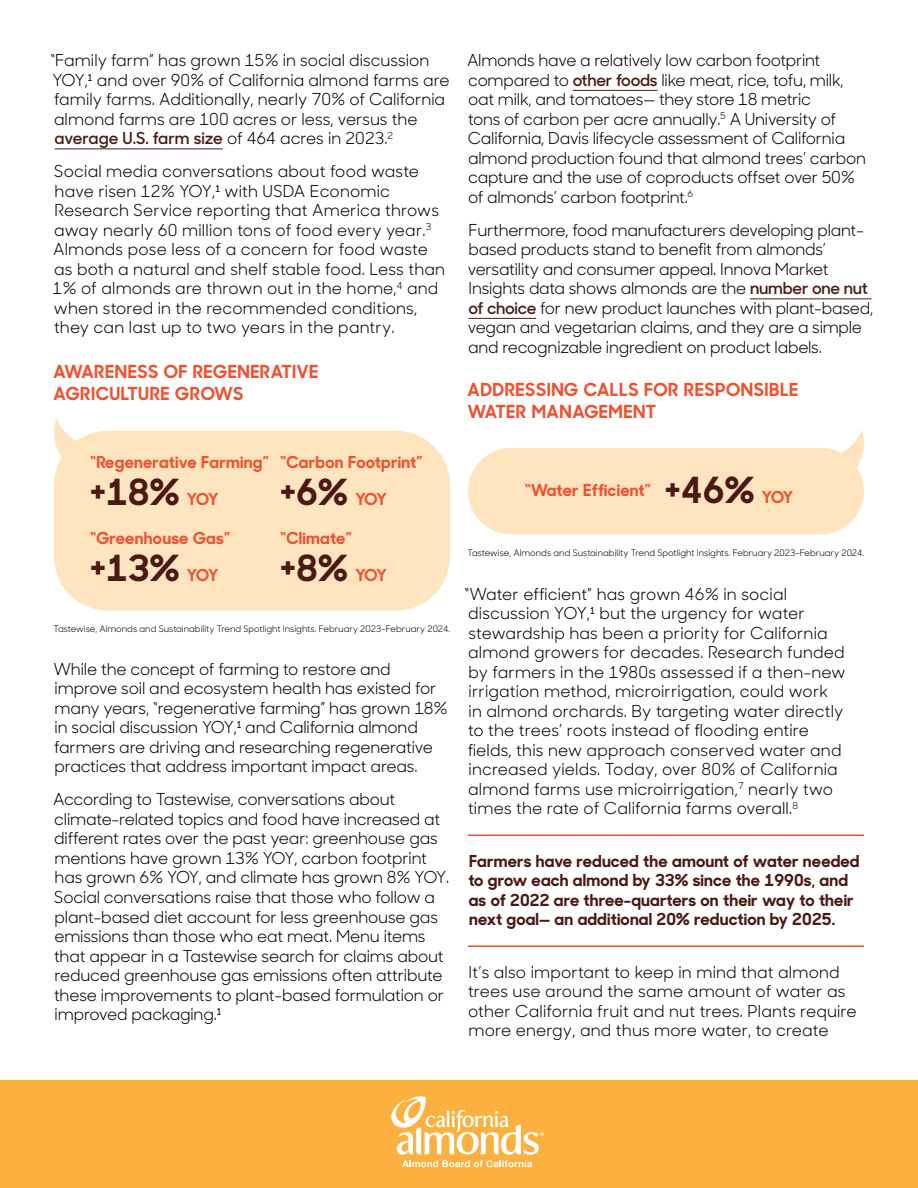
<style>
.page{position:relative;width:918px;height:1188px;background:#fff}
.page>*{position:absolute;margin:0;border:0;box-sizing:border-box;transform-origin:0 0}
.t1{font:700 36px "Sharp Sans No One";color:#4a1913}
.t2{font:700 18px/21.6px "Sharp Sans No One";letter-spacing:.03em;color:#f05130}
.t3{font:16.5px/19.5px "Sharp Sans No One";letter-spacing:-.01em;color:#000}
.t4{font:16.5px/19.5px "Sharp Sans No One";letter-spacing:.01em;color:#000}
.t5{font:700 16.5px/19.5px "Sharp Sans No One";letter-spacing:.01em;color:#4a1913}
.t6{font:700 16.5px "Sharp Sans No One";letter-spacing:.015em;color:#f05130}
.t7{font:9px "Sharp Sans No One";color:#000}
.s1{font-weight:600;color:#4a1913}
.s2{font-size:16.5px;color:#f05130}
</style>
<div class="page">
<div style="left:0;top:1080px;width:918px;height:108px;background:#fbb040"></div>
<svg style="left:391px;top:1096px;width:153px;height:71px"></svg>
<svg style="left:828px;top:430px;width:36px;height:54px"></svg>
<hr style="left:55px;top:148px;width:168px;height:1px;background:#4a1913">
<hr style="left:573px;top:90px;width:85px;height:1px;background:#4a1913">
<hr style="left:750px;top:298px;width:122px;height:1px;background:#4a1913">
<hr style="left:468px;top:318px;width:68px;height:1px;background:#4a1913">
<div style="left:468px;top:448px;width:396px;height:86px;background:#ffe4c0;border-radius:43px"></div>
<svg style="left:54px;top:418px;width:41px;height:54px"></svg>
<div style="left:54px;top:431px;width:396px;height:180px;background:#ffe4c0;border-radius:54px"></div>
<hr style="left:468px;top:835px;width:396px;height:1px;background:#f05130">
<hr style="left:468px;top:946px;width:396px;height:1px;background:#f05130">
<p class="t3" style="left:50px;top:50px;width:401px">“Family farm” has grown 15% in social discussion YOY,¹ and over 90% of California almond farms are family farms. Additionally, nearly 70% of California almond farms are 100 acres or less, versus the <span class="s1">average U.S. farm size</span> of 464 acres in 2023.<sup>2</sup></p>
<p class="t4" style="left:53px;top:161px;width:394px">Social media conversations about food waste have risen 12% YOY,¹ with USDA Economic Research Service reporting that America throws away nearly 60 million tons of food every year.<sup>3<br></sup>Almonds pose less of a concern for food waste as both a natural and shelf stable food. Less than 1% of almonds are thrown out in the home,<sup>4</sup> and when stored in the recommended conditions, they can last up to two years in the pantry.</p>
<p class="t2" style="left:54px;top:360px;width:266px">AWARENESS OF REGENERATIVE<br>AGRICULTURE GROWS</p>
<p class="t6" style="left:90px;top:450px;width:334px">“Regenerative Farming” “Carbon Footprint”</p>
<h1 class="t1" style="left:90px;top:466px;width:130px">+18% <span class="s2">YOY</span></h1>
<h1 class="t1" style="left:280px;top:466px;width:108px">+6% <span class="s2">YOY</span></h1>
<p class="t6" style="left:90px;top:526px;width:142px">“Greenhouse Gas”</p>
<p class="t6" style="left:280px;top:526px;width:73px">“Climate”</p>
<h1 class="t1" style="left:90px;top:541px;width:130px">+13% <span class="s2">YOY</span></h1>
<h1 class="t1" style="left:280px;top:541px;width:108px">+8% <span class="s2">YOY</span></h1>
<p class="t7" style="left:54px;top:623px;width:398px">Tastewise, Almonds and Sustainability Trend Spotlight Insights. February 2023-February 2024.</p>
<p class="t3" style="left:53px;top:659px;width:396px">While the concept of farming to restore and improve soil and ecosystem health has existed for many years, “regenerative farming” has grown 18% in social discussion YOY,¹ and California almond farmers are driving and researching regenerative practices that address important impact areas.</p>
<p class="t3" style="left:53px;top:789px;width:398px">According to Tastewise, conversations about climate-related topics and food have increased at different rates over the past year: greenhouse gas mentions have grown 13% YOY, carbon footprint has grown 6% YOY, and climate has grown 8% YOY.<br>Social conversations raise that those who follow a plant-based diet account for less greenhouse gas emissions than those who eat meat. Menu items that appear in a Tastewise search for claims about reduced greenhouse gas emissions often attribute these improvements to plant-based formulation or improved packaging.¹</p>
<p class="t3" style="left:467px;top:50px;width:401px">Almonds have a relatively low carbon footprint compared to <span class="s1">other foods</span> like meat, rice, tofu, milk, oat milk, and tomatoes— they store 18 metric<br>tons of carbon per acre annually.<sup>5</sup> A University of California, Davis lifecycle assessment of California almond production found that almond trees’ carbon capture and the use of coproducts offset over 50% of almonds’ carbon footprint.<sup>6</sup></p>
<p class="t3" style="left:468px;top:220px;width:407px">Furthermore, food manufacturers developing plant&shy;based products stand to benefit from almonds’ versatility and consumer appeal. Innova Market Insights data shows almonds are the <span class="s1">number one nut of choice</span> for new product launches with plant-based, vegan and vegetarian claims, and they are a simple and recognizable ingredient on product labels.</p>
<p class="t2" style="left:468px;top:378px;width:332px">ADDRESSING CALLS FOR RESPONSIBLE<br>WATER MANAGEMENT</p>
<p class="t6" style="left:525px;top:478px;width:128px">“Water Efficient”</p>
<h1 class="t1" style="left:665px;top:464px;width:130px">+46% <span class="s2">YOY</span></h1>
<p class="t7" style="left:468px;top:547px;width:398px">Tastewise, Almonds and Sustainability Trend Spotlight Insights. February 2023-February 2024.</p>
<p class="t4" style="left:464px;top:583px;width:383px">“Water efficient” has grown 46% in social discussion YOY,¹ but the urgency for water stewardship has been a priority for California almond growers for decades. Research funded by farmers in the 1980s assessed if a then-new irrigation method, microirrigation, could work<br>in almond orchards. By targeting water directly to the trees’ roots instead of flooding entire fields, this new approach conserved water and increased yields. Today, over 80% of California almond farms use microirrigation,<sup>7</sup> nearly two times the rate of California farms overall.<sup>8</sup></p>
<p class="t5" style="left:468px;top:850px;width:393px">Farmers have reduced the amount of water needed to grow each almond by 33% since the 1990s, and as of 2022 are three-quarters on their way to their next goal— an additional 20% reduction by 2025.</p>
<p class="t4" style="left:468px;top:961px;width:390px">It’s also important to keep in mind that almond trees use around the same amount of water as other California fruit and nut trees. Plants require more energy, and thus more water, to create</p>
</div>
